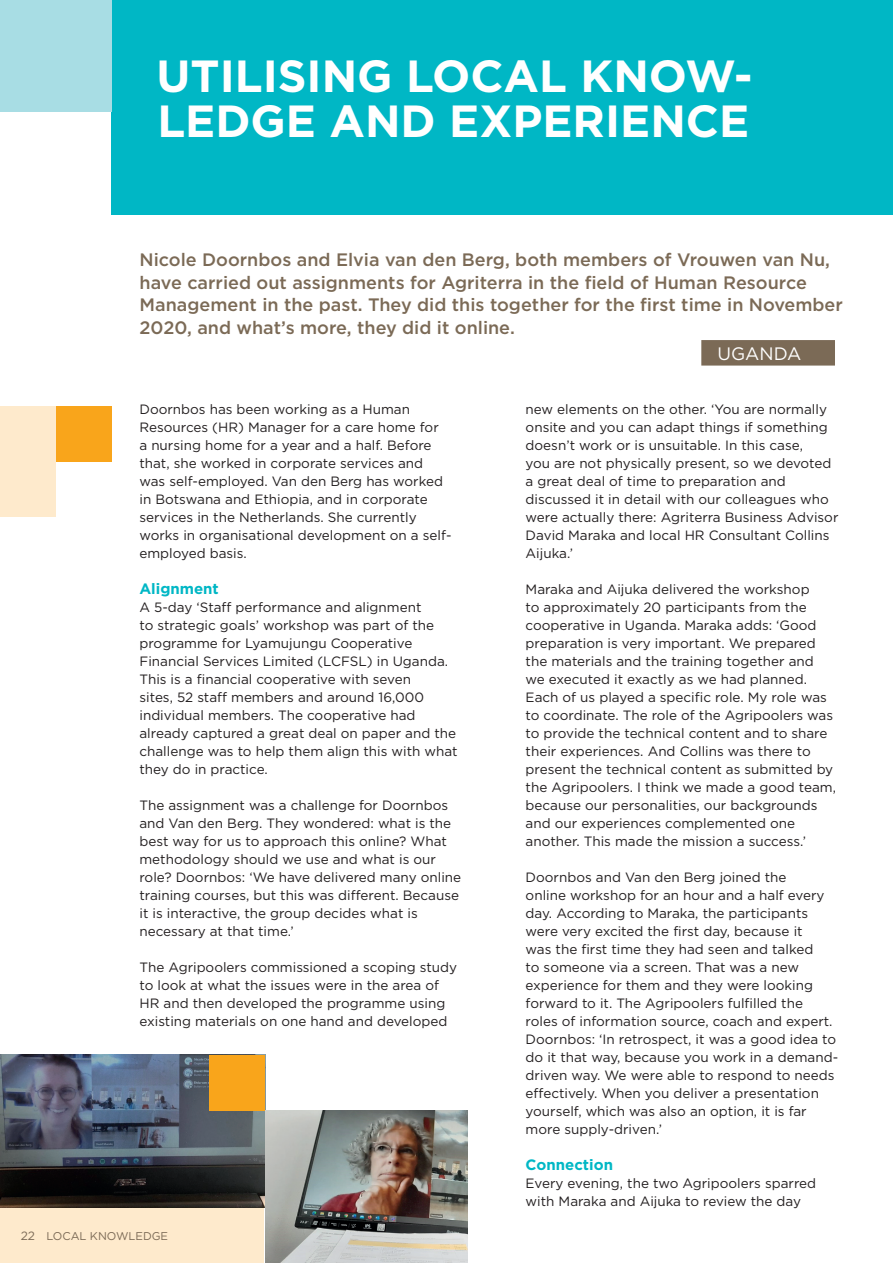
<style>
.page{position:relative;width:893px;height:1263px;background:#fff}
.page>*{position:absolute;margin:0;border:0;box-sizing:border-box;transform-origin:0 0}
.t1{font:700 45px/45px "Gotham";color:#fff}
.t2{font:500 18px/22.5px "Gotham";color:#7b6a56}
.t3{font:18px "Gotham";color:#fff}
.t4{font:700 15px "Gotham";color:#00b7c5}
.t5{font:13.5px/18px "Gotham";color:#231f20}
.t6{font:11.25px "Gotham";color:#7b6a56}
.s1{font-size:12px}
</style>
<div class="page">
<div style="left:0;top:1207px;width:264px;height:56px;background:#feeacc"></div>
<div style="left:0;top:406px;width:56px;height:110px;background:#feeacc"></div>
<div style="left:112px;top:0;width:781px;height:215px;background:#00b7c5"></div>
<div style="left:56px;top:406px;width:56px;height:56px;background:#f9a51b"></div>
<div style="left:0;top:0;width:112px;height:112px;background:#a8dde4"></div>
<img style="left:0;top:1055px;width:265px;height:152px">
<img style="left:265px;top:1110px;width:202px;height:153px">
<div style="left:209px;top:1055px;width:56px;height:55px;background:#f9a51b"></div>
<div style="left:701px;top:340px;width:134px;height:26px;background:#7b6a56"></div>
<h1 class="t1" style="left:157px;top:53px;width:598px">UTILISING LOCAL KNOW-<br>LEDGE AND EXPERIENCE</h1>
<p class="t2" style="left:140px;top:248px;width:705px">Nicole Doornbos and Elvia van den Berg, both members of Vrouwen van Nu, have carried out assignments for Agriterra in the field of Human Resource Management in the past. They did this together for the first time in November 2020, and what’s more, they did it online.</p>
<p class="t5" style="left:139px;top:400px;width:314px">Doornbos has been working as a Human Resources (HR) Manager for a care home for<br>a nursing home for a year and a half. Before that, she worked in corporate services and was self-employed. Van den Berg has worked in Botswana and Ethiopia, and in corporate services in the Netherlands. She currently works in organisational development on a self&shy;employed basis.</p>
<p class="t4" style="left:139px;top:579px;width:81px">Alignment</p>
<p class="t5" style="left:139px;top:598px;width:320px">A 5-day ‘Staff performance and alignment<br>to strategic goals’ workshop was part of the programme for Lyamujungu Cooperative Financial Services Limited (LCFSL) in Uganda.<br>This is a financial cooperative with seven<br>sites, 52 staff members and around 16,000 individual members. The cooperative had already captured a great deal on paper and the challenge was to help them align this with what they do in practice.</p>
<p class="t5" style="left:139px;top:796px;width:323px">The assignment was a challenge for Doornbos and Van den Berg. They wondered: what is the best way for us to approach this online? What methodology should we use and what is our role? Doornbos: ‘We have delivered many online training courses, but this was different. Because it is interactive, the group decides what is necessary at that time.’</p>
<p class="t5" style="left:139px;top:958px;width:319px">The Agripoolers commissioned a scoping study to look at what the issues were in the area of HR and then developed the programme using existing materials on one hand and developed</p>
<p class="t6" style="left:21px;top:1230px;width:149px"><span class="s1">22</span> LOCAL KNOWLEDGE</p>
<h2 class="t3" style="left:717px;top:344px;width:85px">UGANDA</h2>
<p class="t5" style="left:526px;top:400px;width:314px">new elements on the other. ‘You are normally onsite and you can adapt things if something doesn’t work or is unsuitable. In this case,<br>you are not physically present, so we devoted a great deal of time to preparation and discussed it in detail with our colleagues who were actually there: Agriterra Business Advisor David Maraka and local HR Consultant Collins Aijuka.’</p>
<p class="t5" style="left:526px;top:580px;width:312px">Maraka and Aijuka delivered the workshop<br>to approximately 20 participants from the cooperative in Uganda. Maraka adds: ‘Good preparation is very important. We prepared the materials and the training together and we executed it exactly as we had planned.<br>Each of us played a specific role. My role was to coordinate. The role of the Agripoolers was to provide the technical content and to share their experiences. And Collins was there to present the technical content as submitted by the Agripoolers. I think we made a good team, because our personalities, our backgrounds and our experiences complemented one another. This made the mission a success.’</p>
<p class="t5" style="left:526px;top:868px;width:314px">Doornbos and Van den Berg joined the<br>online workshop for an hour and a half every day. According to Maraka, the participants were very excited the first day, because it<br>was the first time they had seen and talked<br>to someone via a screen. That was a new experience for them and they were looking forward to it. The Agripoolers fulfilled the roles of information source, coach and expert.<br>Doornbos: ‘In retrospect, it was a good idea to do it that way, because you work in a demand&shy;driven way. We were able to respond to needs effectively. When you deliver a presentation yourself, which was also an option, it is far more supply-driven.’</p>
<p class="t4" style="left:526px;top:1155px;width:89px">Connection</p>
<p class="t5" style="left:526px;top:1174px;width:292px">Every evening, the two Agripoolers sparred with Maraka and Aijuka to review the day</p>
</div>
